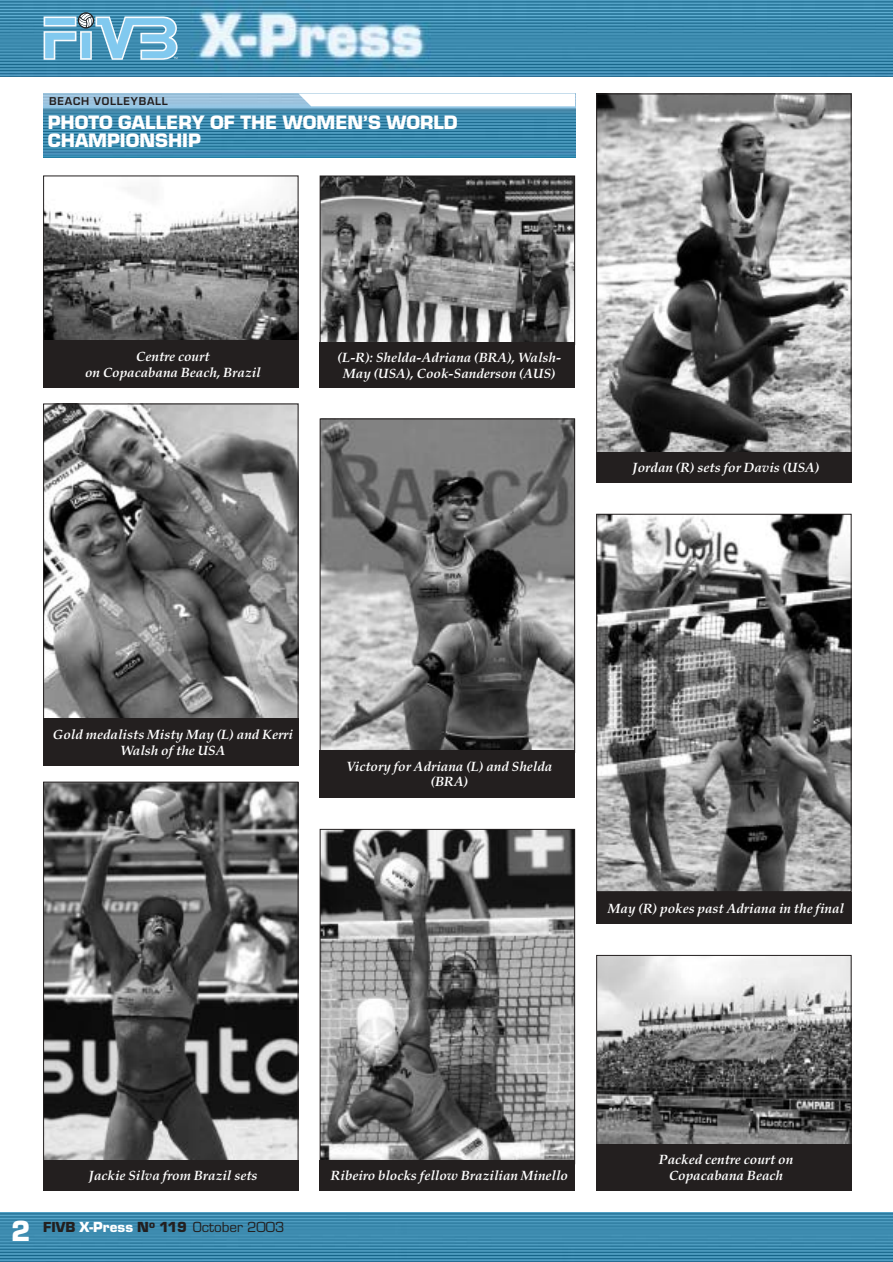
<style>
.page{position:relative;width:893px;height:1262px;background:#fff}
.page>*{position:absolute;margin:0;border:0;box-sizing:border-box;transform-origin:0 0}
.t1{font:700 18px/18px "Eurostile";color:#fff}
.t2{font:italic 700 13.5px/15.8px "Book Antiqua";color:#fff;text-align:center}
.t3{font:13.5px "Eurostile";color:#231f1f}
.t4{font:600 10.5px "Eurostile";letter-spacing:.075em;color:#231f1f}
.s1{font-weight:700;font-size:27px;color:#fff}
.s2{font-weight:700}
.s3{font-weight:700;color:#fff}
</style>
<div class="page">
<img style="left:0;top:1212px;width:892px;height:49px">
<img style="left:0;top:0;width:892px;height:77px">
<svg style="left:44px;top:12px;width:133px;height:48px;background:#79b5d3"></svg>
<img style="left:43px;top:94px;width:532px;height:64px">
<svg style="left:298px;top:94px;width:277px;height:12px"></svg>
<img style="left:45px;top:178px;width:251px;height:162px">
<div style="left:43px;top:176px;width:255px;height:173px;border:1px solid #231f1f"></div>
<div style="left:43px;top:340px;width:255px;height:48px;background:#231f1f"></div>
<img style="left:322px;top:831px;width:251px;height:329px">
<div style="left:320px;top:829px;width:255px;height:335px;border:1px solid #231f1f"></div>
<div style="left:320px;top:1160px;width:255px;height:31px;background:#231f1f"></div>
<img style="left:45px;top:783px;width:251px;height:377px">
<div style="left:43px;top:781px;width:255px;height:383px;border:1px solid #231f1f"></div>
<div style="left:43px;top:1160px;width:256px;height:31px;background:#231f1f"></div>
<img style="left:598px;top:96px;width:251px;height:356px">
<div style="left:596px;top:94px;width:255px;height:362px;border:1px solid #231f1f"></div>
<div style="left:596px;top:452px;width:255px;height:30px;background:#231f1f"></div>
<img style="left:598px;top:516px;width:251px;height:374px">
<div style="left:596px;top:514px;width:255px;height:378px;border:1px solid #231f1f"></div>
<div style="left:596px;top:892px;width:255px;height:31px;background:#231f1f"></div>
<img style="left:45px;top:405px;width:251px;height:313px">
<div style="left:43px;top:403px;width:255px;height:321px;border:1px solid #231f1f"></div>
<div style="left:43px;top:718px;width:255px;height:48px;background:#231f1f"></div>
<img style="left:322px;top:178px;width:251px;height:164px">
<div style="left:320px;top:176px;width:255px;height:169px;border:1px solid #231f1f"></div>
<div style="left:320px;top:342px;width:255px;height:46px;background:#231f1f"></div>
<img style="left:598px;top:957px;width:251px;height:186px">
<div style="left:596px;top:955px;width:255px;height:193px;border:1px solid #231f1f"></div>
<div style="left:596px;top:1144px;width:255px;height:47px;background:#231f1f"></div>
<img style="left:322px;top:420px;width:251px;height:330px">
<div style="left:320px;top:418px;width:255px;height:335px;border:1px solid #231f1f"></div>
<div style="left:320px;top:750px;width:255px;height:47px;background:#231f1f"></div>
<p class="t4" style="left:49px;top:97px;width:120px">BEACH VOLLEYBALL</p>
<h1 class="t1" style="left:48px;top:115px;width:411px">PHOTO GALLERY OF THE WOMEN’S WORLD<br>CHAMPIONSHIP</h1>
<p class="t2" style="left:85px;top:350px;width:177px">Centre court<br>on Copacabana Beach, Brazil</p>
<p class="t2" style="left:337px;top:351px;width:225px">(L-R): Shelda-Adriana (BRA), Walsh-<br>May (USA), Cook-Sanderson (AUS)</p>
<p class="t2" style="left:632px;top:461px;width:188px">Jordan (R) sets for Davis (USA)</p>
<p class="t2" style="left:53px;top:728px;width:241px">Gold medalists Misty May (L) and Kerri<br>Walsh of the USA</p>
<p class="t2" style="left:346px;top:759px;width:207px">Victory for Adriana (L) and Shelda (BRA)</p>
<p class="t2" style="left:608px;top:901px;width:238px">May (R) pokes past Adriana in the final</p>
<p class="t2" style="left:89px;top:1169px;width:170px">Jackie Silva from Brazil sets</p>
<p class="t2" style="left:331px;top:1169px;width:239px">Ribeiro blocks fellow Brazilian Minello</p>
<p class="t3" style="left:11px;top:1221px;width:274px"><span class="s1">2</span> <span class="s2">FIVB</span> <span class="s3">X-Press</span> <span class="s2">N</span><sup>o</sup> <span class="s2">119</span> October 2003</p>
<p class="t2" style="left:658px;top:1153px;width:136px">Packed centre court on<br>Copacabana Beach</p>
</div>
